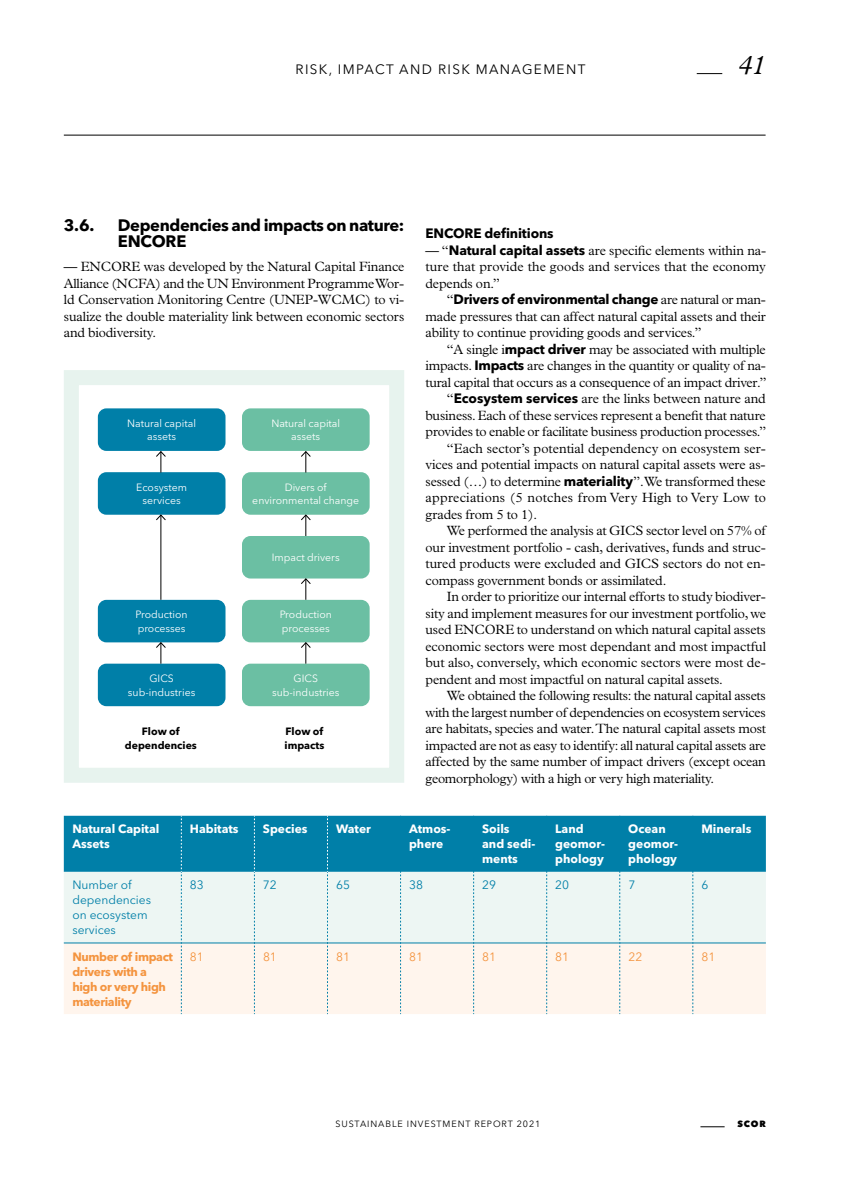
<style>
.page{position:relative;width:851px;height:1191px;background:#fff}
.page>*{position:absolute;margin:0;border:0;box-sizing:border-box;transform-origin:0 0}
.t1{font:italic 300 27px "Plantin Std";color:#000}
.t2{font:700 16.5px/16.5px "Avenir Next LT Pro";letter-spacing:-.02em;color:#000}
.t3{font:300 13.5px/16.5px "Plantin Std";letter-spacing:-.01em;color:#000;text-align:justify}
.t4{font:700 13.5px "Avenir Next LT Pro";letter-spacing:-.02em;color:#000}
.t5{font:300 13.5px "Plantin Std";letter-spacing:.015em;color:#000}
.t6{font:13.5px "Avenir Next LT Pro";letter-spacing:.1em;color:#000}
.t7{font:700 12px/15px "Avenir Next LT Pro";color:#fff}
.t8{font:12px/15px "Avenir Next LT Pro";color:#007fa8}
.t9{font:700 12px/15px "Avenir Next LT Pro";letter-spacing:-.03em;color:#f4943f}
.t10{font:12px "Avenir Next LT Pro";color:#f4943f}
.t11{font:10.5px/13.5px "Avenir Next LT Pro";color:#fff;text-align:center}
.t12{font:700 10.5px/13.5px "Avenir Next LT Pro";color:#000;text-align:center}
.t13{font:9px "Avenir Next LT Pro";letter-spacing:.1em;color:#000}
.t14{font:800 9px "Avenir Next LT Pro";color:#000}
.s1{font-family:"Avenir Next LT Pro";font-weight:700}
.s2{font-family:"Plantin Std";font-weight:300}
</style>
<div class="page">
<svg style="left:696px;top:73px;width:26px;height:1px"></svg>
<svg style="left:700px;top:1126px;width:24px;height:1px"></svg>
<div style="left:98px;top:408px;width:127px;height:43px;background:#007fa8;border-radius:9px"></div>
<div style="left:98px;top:472px;width:127px;height:43px;background:#007fa8;border-radius:9px"></div>
<div style="left:98px;top:600px;width:127px;height:42px;background:#007fa8;border-radius:9px"></div>
<div style="left:98px;top:663px;width:127px;height:43px;background:#007fa8;border-radius:9px"></div>
<div style="left:242px;top:408px;width:127px;height:43px;background:#6bbfa3;border-radius:9px"></div>
<div style="left:242px;top:472px;width:127px;height:43px;background:#6bbfa3;border-radius:9px"></div>
<div style="left:242px;top:536px;width:127px;height:42px;background:#6bbfa3;border-radius:9px"></div>
<div style="left:242px;top:600px;width:127px;height:42px;background:#6bbfa3;border-radius:9px"></div>
<div style="left:242px;top:663px;width:127px;height:43px;background:#6bbfa3;border-radius:9px"></div>
<svg style="left:156px;top:642px;width:10px;height:21px"></svg>
<hr style="left:161px;top:515px;width:1px;height:85px;background:#000">
<svg style="left:156px;top:514px;width:10px;height:6px"></svg>
<svg style="left:156px;top:451px;width:10px;height:21px"></svg>
<svg style="left:300px;top:642px;width:11px;height:21px"></svg>
<svg style="left:300px;top:578px;width:11px;height:22px"></svg>
<svg style="left:300px;top:514px;width:11px;height:22px"></svg>
<svg style="left:301px;top:451px;width:10px;height:21px"></svg>
<svg style="left:64px;top:815px;width:701px;height:199px;background:#aed3db"></svg>
<div style="left:64px;top:370px;width:340px;height:412px;border:15px solid #e7f3ee"></div>
<hr style="left:64px;top:135px;width:701px;height:1px;background:#000">
<p class="t6" style="left:295px;top:61px;width:291px">RISK, IMPACT AND RISK MANAGEMENT</p>
<h1 class="t1" style="left:737px;top:50px;width:29px">41</h1>
<p class="t2" style="left:64px;top:216px;width:32px">3.6.</p>
<p class="t2" style="left:118px;top:216px;width:288px">Dependencies and impacts on nature:<br>ENCORE</p>
<p class="t3" style="left:64px;top:258px;width:342px">— ENCORE was developed by the Natural Capital Finance Alliance (NCFA) and the UN Environment Programme Wor&shy;ld Conservation Monitoring Centre (UNEP-WCMC) to vi&shy;sualize the double materiality link between economic sectors and biodiversity.</p>
<p class="t11" style="left:127px;top:416px;width:70px">Natural capital assets</p>
<p class="t11" style="left:271px;top:416px;width:70px">Natural capital assets</p>
<p class="t11" style="left:136px;top:480px;width:52px">Ecosystem services</p>
<p class="t11" style="left:252px;top:480px;width:108px">Divers of environmental change</p>
<p class="t11" style="left:272px;top:551px;width:69px">Impact drivers</p>
<p class="t11" style="left:135px;top:608px;width:54px;text-align:left">Production processes</p>
<p class="t11" style="left:280px;top:608px;width:54px;text-align:left">Production processes</p>
<p class="t11" style="left:128px;top:671px;width:69px">GICS sub-industries</p>
<p class="t11" style="left:272px;top:671px;width:69px">GICS sub-industries</p>
<p class="t12" style="left:125px;top:725px;width:74px">Flow of dependencies</p>
<p class="t12" style="left:284px;top:725px;width:41px;text-align:left">Flow of impacts</p>
<p class="t4" style="left:425px;top:225px;width:130px">ENCORE definitions</p>
<p class="t3" style="left:425px;top:242px;width:342px">— “<span class="s1">Natural capital assets</span> are specific elements within na&shy;ture that provide the goods and services that the economy depends on.”</p>
<p class="t4" style="left:446px;top:291px;width:320px"><span class="s2">“</span>Drivers of environmental change <span class="s2">are natural or man-</span></p>
<p class="t3" style="left:425px;top:308px;width:342px">made pressures that can affect natural capital assets and their ability to continue providing goods and services.”</p>
<p class="t3" style="left:446px;top:341px;width:320px">“A single i<span class="s1">mpact driver</span> may be associated with multiple</p>
<p class="t3" style="left:425px;top:357px;width:342px">impacts. <span class="s1">Impacts</span> are changes in the quantity or quality of na-</p>
<p class="t3" style="left:425px;top:374px;width:342px">tural capital that occurs as a consequence of an impact driver.”</p>
<p class="t3" style="left:446px;top:390px;width:320px">“<span class="s1">Ecosystem services</span> are the links between nature and</p>
<p class="t3" style="left:425px;top:407px;width:342px">business. Each of these services represent a benefit that nature</p>
<p class="t3" style="left:425px;top:423px;width:342px">provides to enable or facilitate business production processes.”</p>
<p class="t3" style="left:446px;top:440px;width:320px">“Each sector’s potential dependency on ecosystem ser-</p>
<p class="t3" style="left:425px;top:456px;width:341px">vices and potential impacts on natural capital assets were as-</p>
<p class="t3" style="left:425px;top:473px;width:342px">sessed (…) to determine <span class="s1">materiality</span>”. We transformed these</p>
<p class="t5" style="left:425px;top:490px;width:342px">appreciations (5 notches from Very High to Very Low to</p>
<p class="t3" style="left:425px;top:506px;width:113px">grades from 5 to 1).</p>
<p class="t3" style="left:446px;top:522px;width:321px">We performed the analysis at GICS sector level on 57% of</p>
<p class="t3" style="left:425px;top:539px;width:342px">our investment portfolio - cash, derivatives, funds and struc-</p>
<p class="t3" style="left:425px;top:555px;width:341px">tured products were excluded and GICS sectors do not en-</p>
<p class="t3" style="left:425px;top:572px;width:242px">compass government bonds or assimilated.</p>
<p class="t3" style="left:446px;top:588px;width:320px">In order to prioritize our internal efforts to study biodiver-</p>
<p class="t3" style="left:425px;top:605px;width:342px">sity and implement measures for our investment portfolio, we</p>
<p class="t3" style="left:425px;top:621px;width:342px">used ENCORE to understand on which natural capital assets</p>
<p class="t3" style="left:425px;top:638px;width:342px">economic sectors were most dependant and most impactful</p>
<p class="t3" style="left:425px;top:654px;width:342px">but also, conversely, which economic sectors were most de-</p>
<p class="t3" style="left:425px;top:671px;width:299px">pendent and most impactful on natural capital assets.</p>
<p class="t3" style="left:446px;top:687px;width:320px">We obtained the following results: the natural capital assets</p>
<p class="t3" style="left:425px;top:704px;width:342px">with the largest number of dependencies on ecosystem services</p>
<p class="t3" style="left:425px;top:720px;width:342px">are habitats, species and water. The natural capital assets most</p>
<p class="t3" style="left:425px;top:737px;width:342px">impacted are not as easy to identify: all natural capital assets are</p>
<p class="t3" style="left:425px;top:753px;width:342px">affected by the same number of impact drivers (except ocean</p>
<p class="t3" style="left:425px;top:770px;width:290px">geomorphology) with a high or very high materiality.</p>
<p class="t7" style="left:72px;top:821px;width:89px">Natural Capital<br>Assets</p>
<p class="t7" style="left:190px;top:821px;width:50px">Habitats</p>
<p class="t7" style="left:263px;top:821px;width:46px">Species</p>
<p class="t7" style="left:336px;top:821px;width:36px">Water</p>
<p class="t7" style="left:409px;top:821px;width:43px">Atmos&shy;phere</p>
<p class="t7" style="left:482px;top:821px;width:55px">Soils<br>and sedi&shy;ments</p>
<p class="t7" style="left:555px;top:821px;width:51px">Land geomor&shy;phology</p>
<p class="t7" style="left:628px;top:821px;width:51px">Ocean geomor&shy;phology</p>
<p class="t7" style="left:701px;top:821px;width:52px">Minerals</p>
<p class="t8" style="left:72px;top:877px;width:80px">Number of dependencies on ecosystem services</p>
<p class="t8" style="left:190px;top:877px;width:15px">83</p>
<p class="t8" style="left:263px;top:877px;width:15px">72</p>
<p class="t8" style="left:336px;top:877px;width:15px">65</p>
<p class="t8" style="left:409px;top:877px;width:15px">38</p>
<p class="t8" style="left:482px;top:877px;width:15px">29</p>
<p class="t8" style="left:555px;top:877px;width:15px">20</p>
<p class="t8" style="left:628px;top:877px;width:8px">7</p>
<p class="t8" style="left:701px;top:877px;width:8px">6</p>
<p class="t9" style="left:72px;top:948px;width:102px">Number of impact drivers with a high or very high materiality</p>
<p class="t10" style="left:190px;top:949px;width:15px">81</p>
<p class="t10" style="left:263px;top:949px;width:15px">81</p>
<p class="t10" style="left:336px;top:949px;width:15px">81</p>
<p class="t10" style="left:409px;top:949px;width:15px">81</p>
<p class="t10" style="left:482px;top:949px;width:15px">81</p>
<p class="t10" style="left:555px;top:949px;width:15px">81</p>
<p class="t10" style="left:628px;top:949px;width:15px">22</p>
<p class="t10" style="left:701px;top:949px;width:15px">81</p>
<p class="t13" style="left:335px;top:1118px;width:206px">SUSTAINABLE INVESTMENT REPORT 2021</p>
<p class="t14" style="left:737px;top:1118px;width:30px">SCOR</p>
</div>
